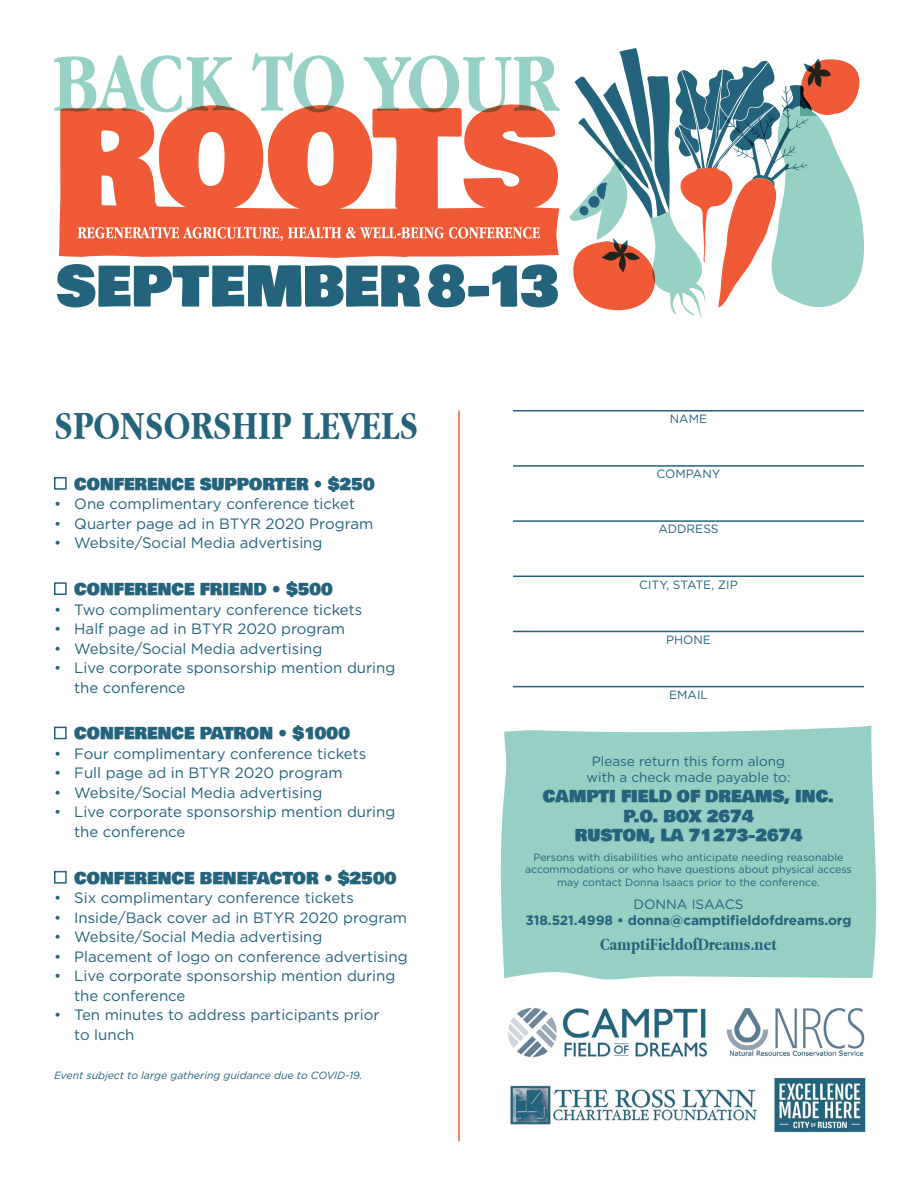
<style>
.page{position:relative;width:918px;height:1188px;background:#fff}
.page>*{position:absolute;margin:0;border:0;box-sizing:border-box;transform-origin:0 0}
.t1{font:700 41.7px "Apple Garamond";color:#23637c}
.t2{font:700 18px "Apple Garamond";color:#23637c}
.t3{font:16.5px/19.8px "Bowlby One SC";color:#23637c;text-align:center}
.t4{font:15px/19.5px "Gotham";color:#23637c}
.t5{font:13.5px/16.2px "Gotham";color:#23637c;text-align:center}
.t6{font:700 13.5px "Gotham";letter-spacing:-.005em;color:#23637c}
.t7{font:12px "Gotham";color:#23637c}
.t8{font:10.5px/12.6px "Gotham";color:#23637c;text-align:center}
.t9{font:italic 10.5px "Gotham";color:#23637c}
</style>
<div class="page">
<div style="left:54px;top:477px;width:13px;height:13px;border:2px solid #23637c"></div>
<div style="left:54px;top:582px;width:13px;height:13px;border:2px solid #23637c"></div>
<div style="left:54px;top:727px;width:13px;height:12px;border:2px solid #23637c"></div>
<div style="left:54px;top:871px;width:13px;height:13px;border:2px solid #23637c"></div>
<hr style="left:458px;top:410px;width:2px;height:731px;background:#f15b37">
<div style="left:500px;top:726px;width:377px;height:254px;background:#96cfc4"></div>
<img style="left:508px;top:1007px;width:357px;height:51px">
<img style="left:510px;top:1078px;width:356px;height:55px">
<hr style="left:513px;top:410px;width:351px;height:2px;background:#23637c">
<hr style="left:513px;top:465px;width:351px;height:2px;background:#23637c">
<hr style="left:513px;top:520px;width:351px;height:2px;background:#23637c">
<hr style="left:513px;top:576px;width:351px;height:1px;background:#23637c">
<hr style="left:513px;top:631px;width:351px;height:1px;background:#23637c">
<hr style="left:513px;top:686px;width:351px;height:1px;background:#23637c">
<svg style="left:570px;top:48px;width:294px;height:270px"></svg>
<svg style="left:57px;top:264px;width:364px;height:43px"></svg>
<svg style="left:428px;top:264px;width:130px;height:43px"></svg>
<svg style="left:54px;top:52px;width:506px;height:206px"></svg>
<h1 class="t1" style="left:54px;top:403px;width:366px">SPONSORSHIP LEVELS</h1>
<p class="t3" style="left:74px;top:474px;width:302px">CONFERENCE SUPPORTER • $250</p>
<p class="t4" style="left:54px;top:494px;width:303px">• One complimentary conference ticket</p>
<p class="t4" style="left:54px;top:513px;width:321px">• Quarter page ad in BTYR 2020 Program</p>
<p class="t4" style="left:54px;top:533px;width:270px">• Website/Social Media advertising</p>
<p class="t3" style="left:74px;top:580px;width:260px">CONFERENCE FRIEND • $500</p>
<p class="t4" style="left:54px;top:599px;width:310px">• Two complimentary conference tickets</p>
<p class="t4" style="left:54px;top:619px;width:293px">• Half page ad in BTYR 2020 program</p>
<p class="t4" style="left:54px;top:638px;width:270px">• Website/Social Media advertising</p>
<p class="t4" style="left:74px;top:658px;width:323px;text-indent:-20px">• Live corporate sponsorship mention during the conference</p>
<p class="t3" style="left:74px;top:724px;width:277px">CONFERENCE PATRON • $1000</p>
<p class="t4" style="left:54px;top:743px;width:314px">• Four complimentary conference tickets</p>
<p class="t4" style="left:54px;top:763px;width:290px">• Full page ad in BTYR 2020 program</p>
<p class="t4" style="left:54px;top:782px;width:270px">• Website/Social Media advertising</p>
<p class="t4" style="left:74px;top:802px;width:323px;text-indent:-20px">• Live corporate sponsorship mention during the conference</p>
<p class="t3" style="left:74px;top:868px;width:324px">CONFERENCE BENEFACTOR • $2500</p>
<p class="t4" style="left:54px;top:888px;width:301px">• Six complimentary conference tickets</p>
<p class="t4" style="left:54px;top:907px;width:355px">• Inside/Back cover ad in BTYR 2020 program</p>
<p class="t4" style="left:54px;top:927px;width:270px">• Website/Social Media advertising</p>
<p class="t4" style="left:54px;top:946px;width:355px">• Placement of logo on conference advertising</p>
<p class="t4" style="left:74px;top:966px;width:323px;text-indent:-20px">• Live corporate sponsorship mention during the conference</p>
<p class="t4" style="left:74px;top:1005px;width:307px;text-indent:-20px">• Ten minutes to address participants prior to lunch</p>
<p class="t9" style="left:54px;top:1070px;width:310px">Event subject to large gathering guidance due to COVID-19.</p>
<p class="t7" style="left:670px;top:411px;width:39px">NAME</p>
<p class="t7" style="left:657px;top:466px;width:65px">COMPANY</p>
<p class="t7" style="left:658px;top:521px;width:62px">ADDRESS</p>
<p class="t7" style="left:639px;top:577px;width:100px">CITY, STATE, ZIP</p>
<p class="t7" style="left:666px;top:632px;width:46px">PHONE</p>
<p class="t7" style="left:669px;top:687px;width:40px">EMAIL</p>
<p class="t5" style="left:587px;top:753px;width:205px">Please return this form along with a check made payable to:</p>
<p class="t3" style="left:543px;top:786px;width:293px">CAMPTI FIELD OF DREAMS, INC.<br>P.O. BOX 2674<br>RUSTON, LA 71273-2674</p>
<p class="t8" style="left:525px;top:851px;width:328px">Persons with disabilities who anticipate needing reasonable accommodations or who have questions about physical access may contact Donna Isaacs prior to the conference.</p>
<p class="t5" style="left:634px;top:896px;width:111px">DONNA ISAACS</p>
<p class="t6" style="left:526px;top:913px;width:327px">318.521.4998 • donna@camptifieldofdreams.org</p>
<p class="t2" style="left:600px;top:934px;width:178px">CamptiFieldofDreams.net</p>
</div>
